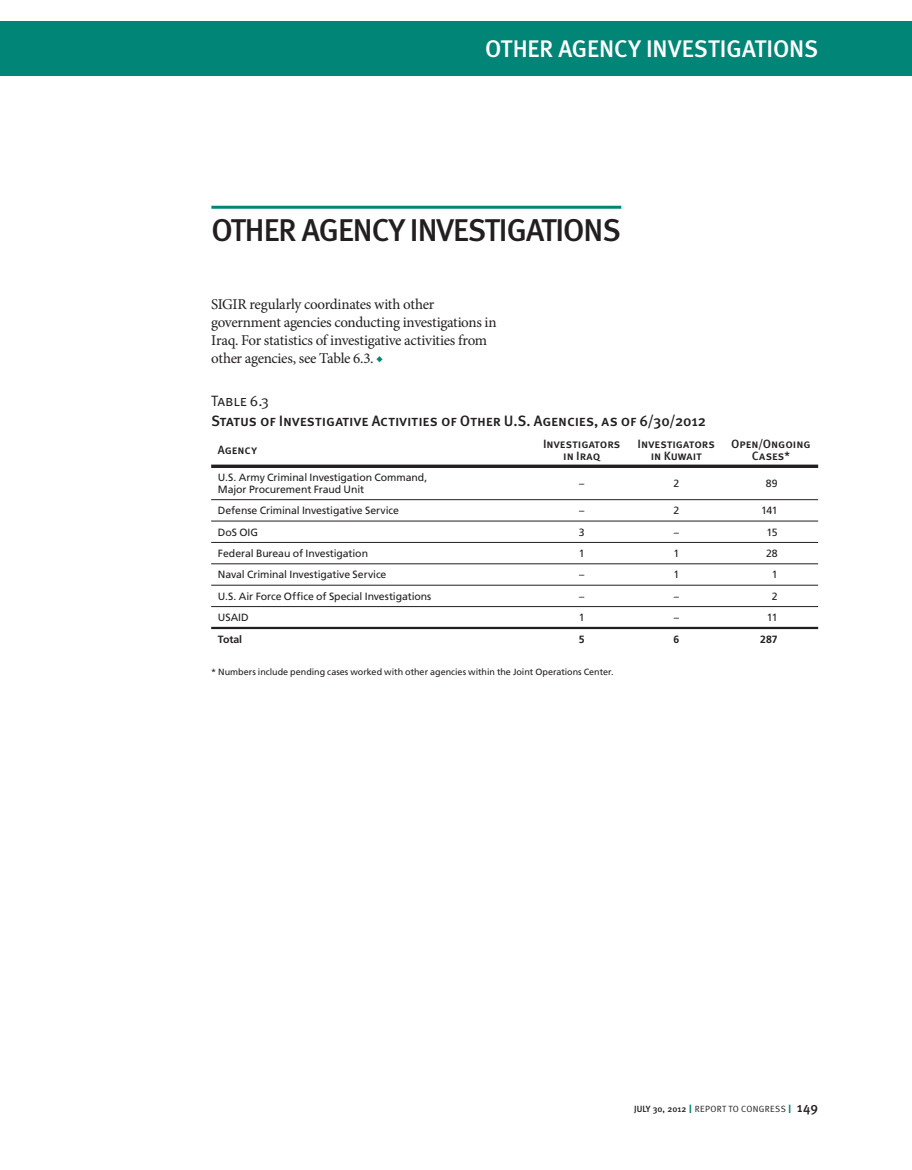
<style>
.page{position:relative;width:912px;height:1170px;background:#fff}
.page>*{position:absolute;margin:0;border:0;box-sizing:border-box;transform-origin:0 0}
.t1{font:500 31.5px "Meta";letter-spacing:-.03em;color:#231f20}
.t2{font:500 24px "Meta";letter-spacing:-.005em;color:#fff}
.t3{font:15px/18px "Minion Pro";letter-spacing:-.025em;color:#231f20}
.t4{font:15px "Meta Medium Caps";letter-spacing:-.005em;color:#231f20}
.t5{font:15px "Meta Normal Caps";letter-spacing:-.01em;color:#231f20}
.t6{font:12px/12px "Meta Medium Caps";letter-spacing:-.005em;color:#231f20;text-align:center}
.t7{font:10.5px/12px "Frutiger";letter-spacing:-.01em;color:#231f20}
.t8{font:700 10.5px "Frutiger";letter-spacing:-.01em;color:#231f20}
.t9{font:9px "Frutiger";color:#231f20}
.t10{font:9px "Meta Normal";letter-spacing:.04em;color:#231f20}
.s1{color:#008576}
.s2{font-family:"Meta";font-weight:500}
.s3{font-family:"Meta";font-weight:500;font-size:12px;color:#008576}
.s4{font-family:"Meta";font-weight:500;font-size:13.5px}
</style>
<div class="page">
<hr style="left:0;top:21px;width:1px;height:54px;background:#008576">
<div style="left:1px;top:21px;width:910px;height:54px;background:#008576"></div>
<svg style="left:211px;top:464px;width:607px;height:4px;background:#444142"></svg>
<hr style="left:211px;top:627px;width:607px;height:2px;background:#231f20">
<hr style="left:211px;top:499px;width:607px;height:1px;background:#231f20">
<hr style="left:211px;top:521px;width:607px;height:1px;background:#231f20">
<hr style="left:211px;top:542px;width:607px;height:1px;background:#231f20">
<hr style="left:211px;top:563px;width:607px;height:1px;background:#231f20">
<hr style="left:211px;top:585px;width:607px;height:1px;background:#231f20">
<hr style="left:211px;top:606px;width:607px;height:1px;background:#231f20">
<hr style="left:211px;top:206px;width:410px;height:3px;background:#008576">
<h2 class="t2" style="left:485px;top:40px;width:334px">OTHER AGENCY INVESTIGATIONS</h2>
<h1 class="t1" style="left:211px;top:219px;width:411px">OTHER AGENCY INVESTIGATIONS</h1>
<h3 class="t3" style="left:211px;top:296px;width:287px">SIGIR regularly coordinates with other government agencies conducting investigations in Iraq. For statistics of investigative activities from other agencies, see Table 6.3. <span class="s1">◆</span></h3>
<h3 class="t5" style="left:211px;top:392px;width:59px">Table 6.3</h3>
<h3 class="t4" style="left:211px;top:411px;width:496px">Status of Investigative Activities of Other U.S. Agencies, as of 6/30/2012</h3>
<p class="t6" style="left:218px;top:443px;width:40px">Agency</p>
<p class="t6" style="left:543px;top:437px;width:79px">Investigators in Iraq</p>
<p class="t6" style="left:637px;top:437px;width:79px">Investigators in Kuwait</p>
<p class="t6" style="left:731px;top:437px;width:81px">Open/Ongoing<br>Cases*</p>
<p class="t7" style="left:218px;top:472px;width:211px">U.S. Army Criminal Investigation Command,<br>Major Procurement Fraud Unit</p>
<p class="t7" style="left:579px;top:478px;width:7px">–</p>
<p class="t7" style="left:673px;top:478px;width:7px">2</p>
<p class="t7" style="left:765px;top:478px;width:13px">89</p>
<p class="t7" style="left:218px;top:505px;width:182px">Defense Criminal Investigative Service</p>
<p class="t7" style="left:579px;top:505px;width:7px">–</p>
<p class="t7" style="left:673px;top:505px;width:7px">2</p>
<p class="t7" style="left:761px;top:505px;width:18px">141</p>
<p class="t7" style="left:218px;top:527px;width:42px">DoS OIG</p>
<p class="t7" style="left:578px;top:527px;width:7px">3</p>
<p class="t7" style="left:673px;top:527px;width:7px">–</p>
<p class="t7" style="left:766px;top:527px;width:13px">15</p>
<p class="t7" style="left:218px;top:548px;width:152px">Federal Bureau of Investigation</p>
<p class="t7" style="left:578px;top:548px;width:7px">1</p>
<p class="t7" style="left:673px;top:548px;width:7px">1</p>
<p class="t7" style="left:766px;top:548px;width:13px">28</p>
<p class="t7" style="left:218px;top:569px;width:170px">Naval Criminal Investigative Service</p>
<p class="t7" style="left:579px;top:569px;width:7px">–</p>
<p class="t7" style="left:673px;top:569px;width:7px">1</p>
<p class="t7" style="left:771px;top:569px;width:7px">1</p>
<p class="t7" style="left:218px;top:591px;width:215px">U.S. Air Force Office of Special Investigations</p>
<p class="t7" style="left:579px;top:591px;width:7px">–</p>
<p class="t7" style="left:673px;top:591px;width:7px">–</p>
<p class="t7" style="left:771px;top:591px;width:7px">2</p>
<p class="t7" style="left:218px;top:612px;width:32px">USAID</p>
<p class="t7" style="left:578px;top:612px;width:7px">1</p>
<p class="t7" style="left:673px;top:612px;width:7px">–</p>
<p class="t7" style="left:766px;top:612px;width:12px">11</p>
<p class="t8" style="left:218px;top:634px;width:26px">Total</p>
<p class="t8" style="left:578px;top:634px;width:7px">5</p>
<p class="t8" style="left:673px;top:634px;width:7px">6</p>
<p class="t8" style="left:760px;top:634px;width:19px">287</p>
<p class="t9" style="left:211px;top:668px;width:404px">* Numbers include pending cases worked with other agencies within the Joint Operations Center.</p>
<p class="t10" style="left:634px;top:1105px;width:185px"><span class="s2">JULY 30, 2012</span> <span class="s3">I</span> REPORT TO CONGRESS <span class="s3">I</span> <span class="s4">149</span></p>
</div>
